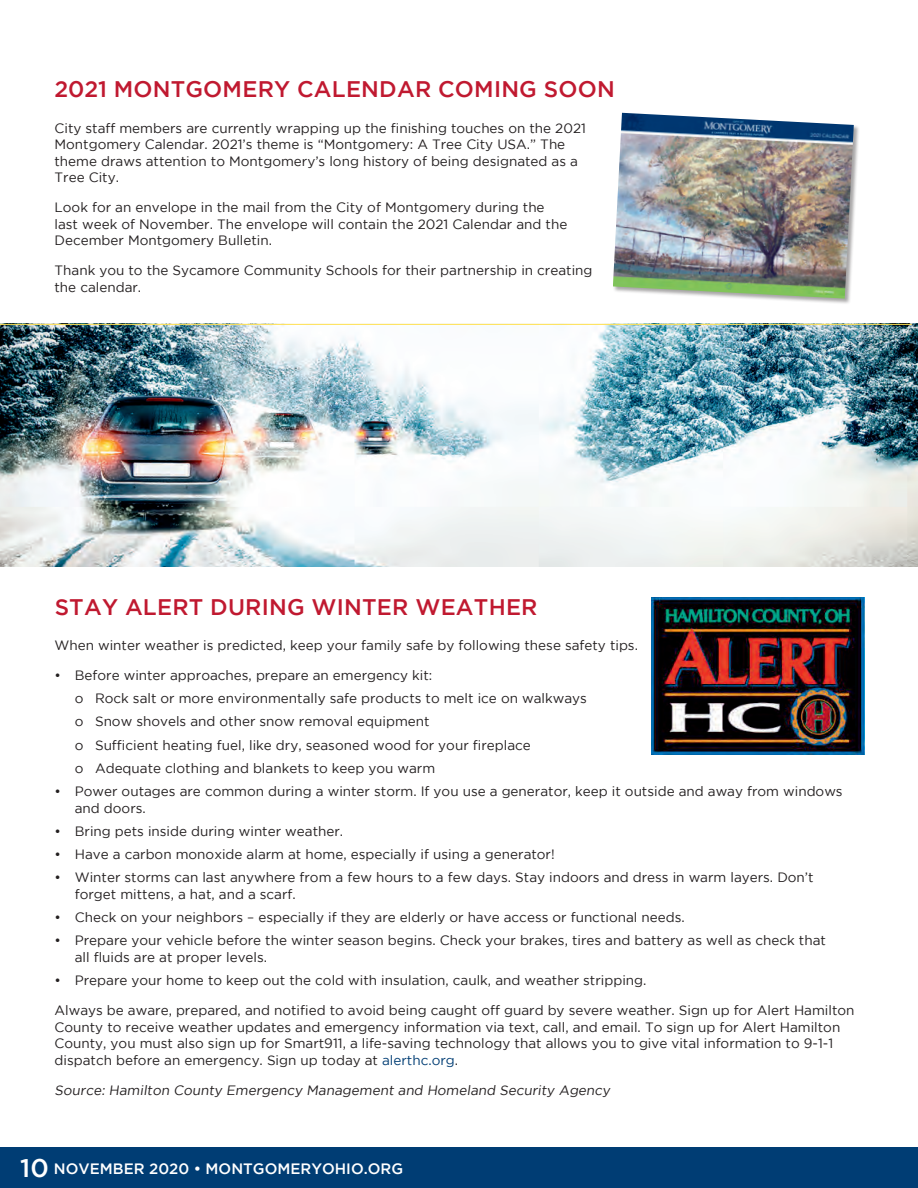
<style>
.page{position:relative;width:918px;height:1188px;background:#fff}
.page>*{position:absolute;margin:0;border:0;box-sizing:border-box;transform-origin:0 0}
.t1{font:500 22.5px "Gotham";letter-spacing:.01em;color:#c01930}
.t2{font:500 15px "Gotham";color:#fff}
.t3{font:13.5px/16.5px "Gotham";color:#231f20}
.s1{color:#003d74}
.s2{font-size:25.5px}
</style>
<div class="page">
<div style="left:0;top:1147px;width:918px;height:41px;background:#003d74"></div>
<img style="left:0;top:324px;width:918px;height:243px">
<hr style="left:0;top:324px;width:912px;height:1px;background:#ffe04e">
<div style="left:613px;top:113px;width:247px;height:192px;background:#231f20;opacity:.4"></div>
<img style="left:613px;top:113px;width:241px;height:186px">
<img style="left:652px;top:598px;width:213px;height:157px">
<h1 class="t1" style="left:55px;top:77px;width:562px">2021 MONTGOMERY CALENDAR COMING SOON</h1>
<p class="t3" style="left:55px;top:119px;width:533px">City staff members are currently wrapping up the finishing touches on the 2021<br>Montgomery Calendar. 2021’s theme is “Montgomery: A Tree City USA.” The theme draws attention to Montgomery’s long history of being designated as a Tree City.</p>
<p class="t3" style="left:55px;top:199px;width:514px">Look for an envelope in the mail from the City of Montgomery during the last week of November. The envelope will contain the 2021 Calendar and the<br>December Montgomery Bulletin.</p>
<p class="t3" style="left:55px;top:262px;width:539px">Thank you to the Sycamore Community Schools for their partnership in creating the calendar.</p>
<h1 class="t1" style="left:55px;top:594px;width:484px">STAY ALERT DURING WINTER WEATHER</h1>
<p class="t3" style="left:55px;top:637px;width:585px">When winter weather is predicted, keep your family safe by following these safety tips.</p>
<p class="t3" style="left:75px;top:663px;width:514px;line-height:23.2px;text-indent:-20px">• Before winter approaches, prepare an emergency kit:<br>o Rock salt or more environmentally safe products to melt ice on walkways o Snow shovels and other snow removal equipment<br>o Sufficient heating fuel, like dry, seasoned wood for your fireplace<br>o Adequate clothing and blankets to keep you warm</p>
<p class="t3" style="left:75px;top:783px;width:769px;text-indent:-20px">• Power outages are common during a winter storm. If you use a generator, keep it outside and away from windows and doors.</p>
<p class="t3" style="left:55px;top:823px;width:290px">• Bring pets inside during winter weather.</p>
<p class="t3" style="left:55px;top:846px;width:502px">• Have a carbon monoxide alarm at home, especially if using a generator!</p>
<p class="t3" style="left:75px;top:869px;width:740px;text-indent:-20px">• Winter storms can last anywhere from a few hours to a few days. Stay indoors and dress in warm layers. Don’t forget mittens, a hat, and a scarf.</p>
<p class="t3" style="left:55px;top:909px;width:632px">• Check on your neighbors – especially if they are elderly or have access or functional needs.</p>
<p class="t3" style="left:75px;top:932px;width:753px;text-indent:-20px">• Prepare your vehicle before the winter season begins. Check your brakes, tires and battery as well as check that all fluids are at proper levels.</p>
<p class="t3" style="left:55px;top:972px;width:593px">• Prepare your home to keep out the cold with insulation, caulk, and weather stripping.</p>
<p class="t3" style="left:55px;top:1002px;width:802px">Always be aware, prepared, and notified to avoid being caught off guard by severe weather. Sign up for Alert Hamilton County to receive weather updates and emergency information via text, call, and email. To sign up for Alert Hamilton County, you must also sign up for Smart911, a life-saving technology that allows you to give vital information to 9-1-1 dispatch before an emergency. Sign up today at <span class="s1">alerthc.org</span>.</p>
<p class="t3" style="left:55px;top:1081px;width:559px">Source: Hamilton County Emergency Management and Homeland Security Agency</p>
<p class="t2" style="left:20px;top:1160px;width:384px"><span class="s2">10</span> NOVEMBER 2020 • MONTGOMERYOHIO.ORG</p>
</div>
